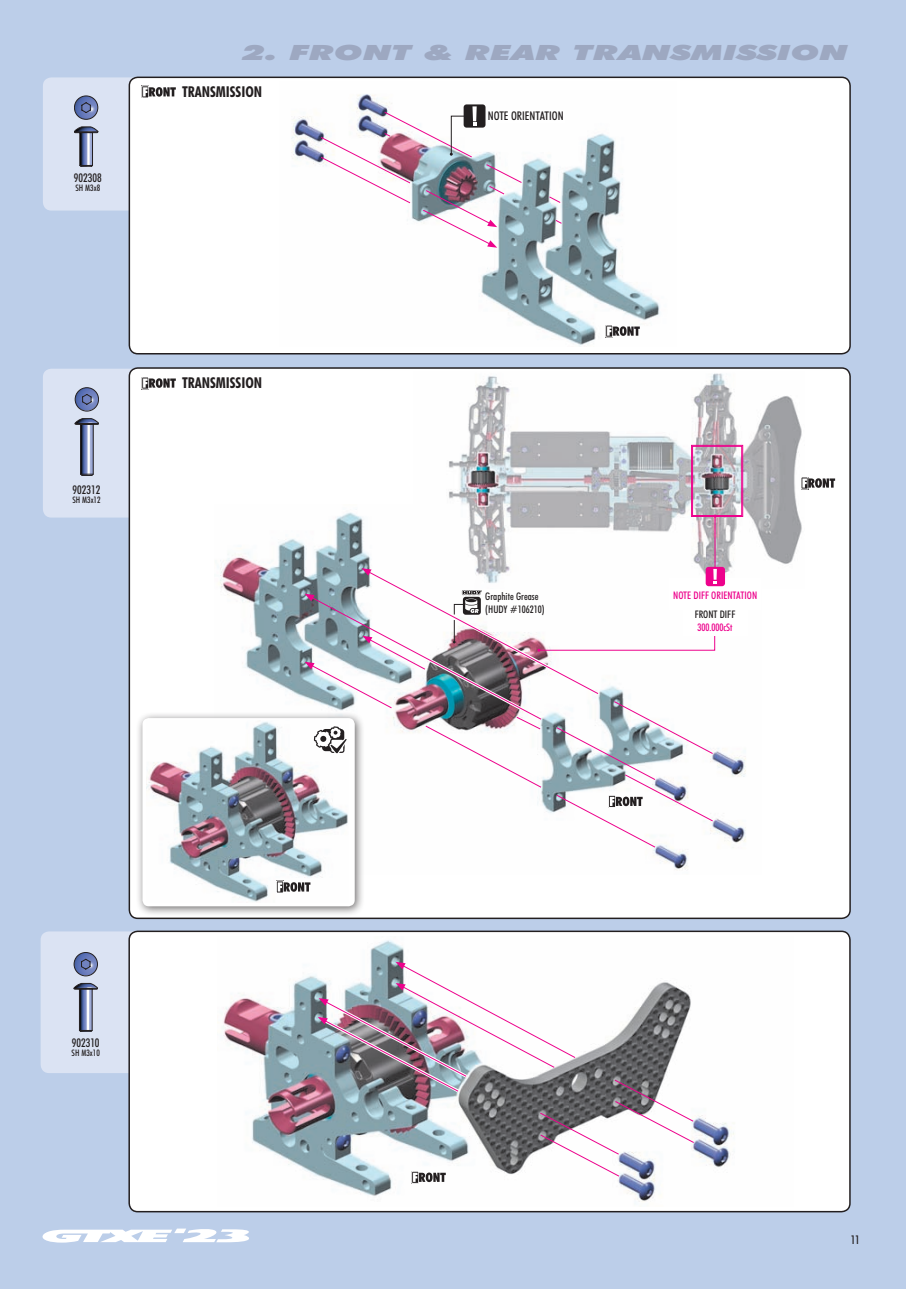
<style>
.page{position:relative;width:906px;height:1289px;background:#fff}
.page>*{position:absolute;margin:0;border:0;box-sizing:border-box;transform-origin:0 0}
.t1{font:italic 900 21px "Futura BTCE";color:#9da8c1;scale:1.61 1}
.t2{font:700 condensed 15px "Futura BTCE";color:#231f20}
.t3{font:500 condensed 12px "Futura BTCE";color:#231f20}
.t4{font:500 condensed 10.5px/12.6px "Futura BTCE";color:#231f20}
.t5{font:500 condensed 10.5px "Futura BTCE";color:#ed028c}
.t6{font:500 condensed 9px "Futura BTCE";color:#231f20}
</style>
<div class="page">
<div style="left:0;top:0;width:906px;height:1288px;background:#bccee9"></div>
<svg style="left:42px;top:1228px;width:207px;height:14px"></svg>
<div style="left:43px;top:369px;width:113px;height:148px;background:#dbe3f3;border-radius:9px"></div>
<div style="left:43px;top:77px;width:113px;height:133px;background:#dbe3f3;border-radius:9px"></div>
<div style="left:41px;top:931px;width:113px;height:142px;background:#dbe3f3;border-radius:9px"></div>
<div style="left:129px;top:368px;width:721px;height:550px;background:#fff;border-radius:9px"></div>
<div style="left:129px;top:77px;width:721px;height:277px;background:#fff;border-radius:9px"></div>
<div style="left:129px;top:77px;width:722px;height:277px;border:2px solid #231f20;border-radius:9px"></div>
<div style="left:129px;top:931px;width:721px;height:280px;background:#fff;border-radius:9px"></div>
<div style="left:128px;top:930px;width:722px;height:282px;border:2px solid #231f20;border-radius:9px"></div>
<svg style="left:74px;top:952px;width:24px;height:79px"></svg>
<svg style="left:74px;top:96px;width:24px;height:71px"></svg>
<img style="left:217px;top:512px;width:529px;height:358px">
<img style="left:223px;top:940px;width:511px;height:262px">
<svg style="left:75px;top:387px;width:24px;height:88px"></svg>
<img style="left:291px;top:94px;width:369px;height:253px">
<img style="left:414px;top:373px;width:390px;height:205px">
<hr style="left:714px;top:516px;width:1px;height:59px;background:#ed028c">
<img style="left:691px;top:444px;width:52px;height:73px">
<div style="left:683px;top:606px;width:64px;height:29px;background:#fff"></div>
<div style="left:669px;top:578px;width:92px;height:32px;background:#fff"></div>
<div style="left:705px;top:567px;width:20px;height:19px;background:#ed028c;border-radius:3px"></div>
<div style="left:141px;top:377px;width:8px;height:12px;border:1px solid #fff"></div>
<svg style="left:143px;top:378px;width:33px;height:10px"></svg>
<div style="left:141px;top:85px;width:8px;height:13px;border:1px solid #fff"></div>
<svg style="left:143px;top:87px;width:33px;height:10px"></svg>
<div style="left:800px;top:476px;width:8px;height:13px;border:1px solid #fff"></div>
<svg style="left:802px;top:478px;width:33px;height:10px"></svg>
<div style="left:136px;top:711px;width:229px;height:205px;background:#231f20;opacity:.65"></div>
<div style="left:142px;top:718px;width:213px;height:188px;background:#fff;border-radius:6px"></div>
<img style="left:147px;top:721px;width:176px;height:181px">
<div style="left:276px;top:880px;width:8px;height:13px;border:1px solid #fff"></div>
<svg style="left:278px;top:882px;width:32px;height:9px"></svg>
<div style="left:605px;top:325px;width:8px;height:12px;border:1px solid #fff"></div>
<svg style="left:607px;top:326px;width:33px;height:10px"></svg>
<div style="left:411px;top:1170px;width:8px;height:13px;border:1px solid #fff"></div>
<svg style="left:317px;top:961px;width:377px;height:220px"></svg>
<svg style="left:304px;top:568px;width:412px;height:280px"></svg>
<svg style="left:548px;top:196px;width:13px;height:7px"></svg>
<svg style="left:555px;top:219px;width:7px;height:5px"></svg>
<div style="left:463px;top:104px;width:22px;height:24px;background:#231f20;border-radius:3px"></div>
<div style="left:487px;top:111px;width:77px;height:12px;background:#fff"></div>
<svg style="left:320px;top:106px;width:202px;height:142px"></svg>
<p class="t3" style="left:74px;top:170px;width:29px">902308</p>
<p class="t6" style="left:75px;top:182px;width:26px">SH M3x8</p>
<p class="t3" style="left:73px;top:481px;width:29px">902312</p>
<p class="t6" style="left:72px;top:493px;width:30px">SH M3x12</p>
<h1 class="t1" style="left:242px;top:39px;width:378px">2. FRONT &amp; REAR TRANSMISSION</h1>
<h2 class="t2" style="left:182px;top:82px;width:82px">TRANSMISSION</h2>
<h2 class="t2" style="left:182px;top:373px;width:82px">TRANSMISSION</h2>
<p class="t3" style="left:488px;top:108px;width:77px">NOTE ORIENTATION</p>
<p class="t4" style="left:485px;top:590px;width:61px">Graphite Grease (HUDY #106210)</p>
<p class="t5" style="left:673px;top:588px;width:86px">NOTE DIFF ORIENTATION</p>
<p class="t4" style="left:694px;top:607px;width:42px">FRONT DIFF</p>
<p class="t5" style="left:697px;top:620px;width:37px">300.000cSt</p>
<p class="t3" style="left:72px;top:1034px;width:29px">902310</p>
<p class="t6" style="left:72px;top:1046px;width:30px">SH M3x10</p>
<p class="t3" style="left:850px;top:1231px;width:11px">11</p>
</div>
